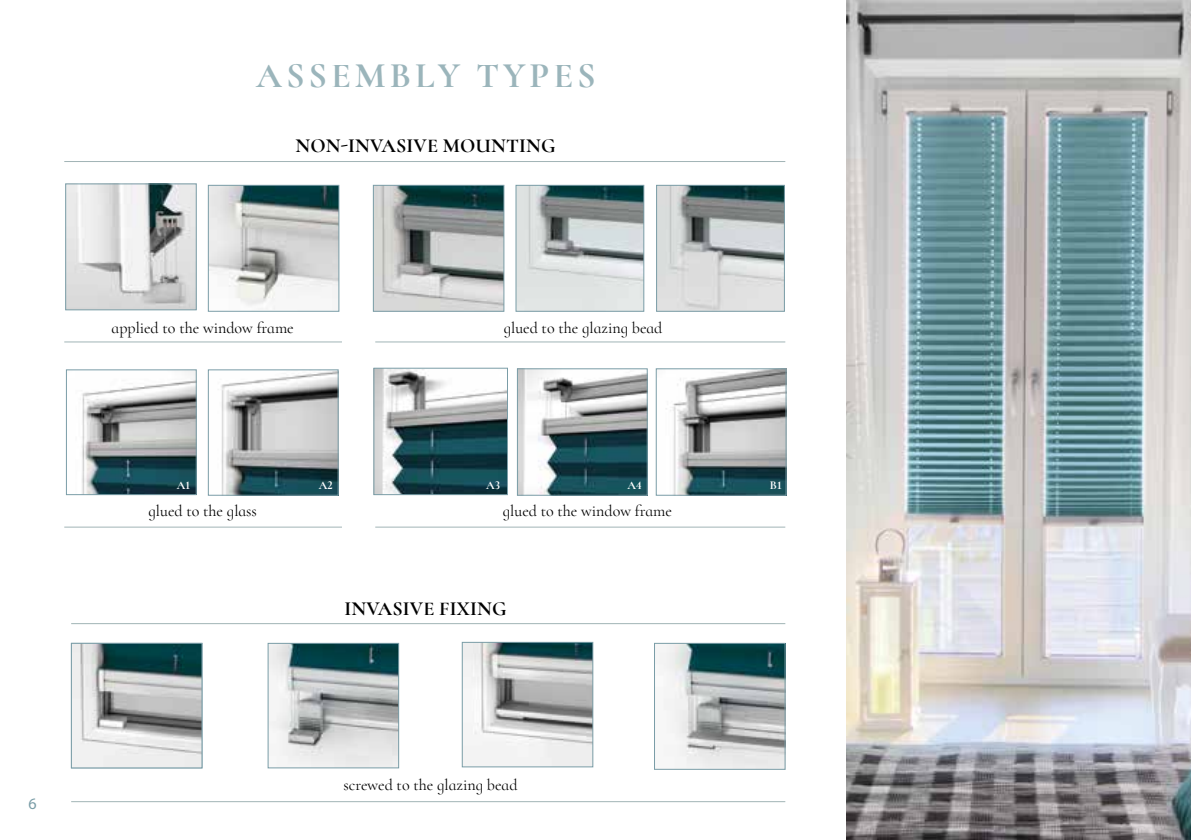
<style>
.page{position:relative;width:1191px;height:840px;background:#fff}
.page>*{position:absolute;margin:0;border:0;box-sizing:border-box;transform-origin:0 0}
.t1{font:700 36px "Cormorant Infant";letter-spacing:.11em;color:#9bb5bb}
.t2{font:700 20px "Cormorant Infant";letter-spacing:.01em;color:#000}
.t3{font:16px "Cormorant Infant";color:#000}
.t4{font:16px "Myriad Pro";color:#7a9da7}
.t5{font:700 12px "Cormorant Infant";color:#fff}
</style>
<div class="page">
<img style="left:846px;top:0;width:345px;height:839px">
<img style="left:210px;top:187px;width:127px;height:122px">
<div style="left:208px;top:185px;width:131px;height:126px;border:1px solid #7a9da7"></div>
<img style="left:67px;top:185px;width:127px;height:123px">
<div style="left:65px;top:183px;width:131px;height:127px;border:1px solid #7a9da7"></div>
<img style="left:464px;top:643px;width:127px;height:121px">
<div style="left:462px;top:641px;width:131px;height:125px;border:1px solid #7a9da7"></div>
<img style="left:73px;top:644px;width:127px;height:121px">
<div style="left:71px;top:642px;width:131px;height:125px;border:1px solid #7a9da7"></div>
<img style="left:658px;top:187px;width:124px;height:122px">
<div style="left:656px;top:185px;width:128px;height:126px;border:1px solid #7a9da7"></div>
<img style="left:518px;top:187px;width:124px;height:122px">
<div style="left:516px;top:185px;width:128px;height:126px;border:1px solid #7a9da7"></div>
<img style="left:82px;top:371px;width:112px;height:121px">
<div style="left:66px;top:369px;width:130px;height:125px;border:1px solid #7a9da7"></div>
<img style="left:221px;top:371px;width:115px;height:122px">
<div style="left:208px;top:369px;width:130px;height:126px;border:1px solid #7a9da7"></div>
<img style="left:376px;top:370px;width:130px;height:122px">
<div style="left:374px;top:368px;width:134px;height:126px;border:1px solid #7a9da7"></div>
<img style="left:519px;top:370px;width:126px;height:123px">
<div style="left:517px;top:368px;width:130px;height:127px;border:1px solid #7a9da7"></div>
<img style="left:666px;top:370px;width:118px;height:123px">
<div style="left:656px;top:368px;width:130px;height:127px;border:1px solid #7a9da7"></div>
<hr style="left:64px;top:341px;width:278px;height:1px;background:#a1b4b6">
<hr style="left:64px;top:526px;width:278px;height:1px;background:#a1b4b6">
<hr style="left:375px;top:341px;width:410px;height:1px;background:#a1b4b6">
<hr style="left:375px;top:526px;width:410px;height:1px;background:#a1b4b6">
<hr style="left:71px;top:800px;width:714px;height:1px;background:#a1b4b6">
<hr style="left:71px;top:623px;width:714px;height:1px;background:#a1b4b6">
<hr style="left:64px;top:161px;width:721px;height:1px;background:#a1b4b6">
<img style="left:375px;top:187px;width:127px;height:122px">
<div style="left:373px;top:185px;width:131px;height:126px;border:1px solid #7a9da7"></div>
<img style="left:270px;top:644px;width:127px;height:121px">
<div style="left:268px;top:642px;width:131px;height:125px;border:1px solid #7a9da7"></div>
<img style="left:659px;top:644px;width:124px;height:123px">
<div style="left:654px;top:642px;width:131px;height:127px;border:1px solid #7a9da7"></div>
<p class="t4" style="left:28px;top:793px;width:10px">6</p>
<h1 class="t1" style="left:256px;top:53px;width:341px">ASSEMBLY TYPES</h1>
<p class="t2" style="left:295px;top:133px;width:261px">NON-INVASIVE MOUNTING</p>
<p class="t3" style="left:111px;top:317px;width:184px">applied to the window frame</p>
<p class="t3" style="left:504px;top:317px;width:160px">glued to the glazing bead</p>
<p class="t5" style="left:177px;top:477px;width:15px">A1</p>
<p class="t5" style="left:319px;top:477px;width:15px">A2</p>
<p class="t5" style="left:486px;top:477px;width:15px">A3</p>
<p class="t5" style="left:627px;top:477px;width:16px">A4</p>
<p class="t5" style="left:770px;top:477px;width:13px">B1</p>
<p class="t3" style="left:503px;top:501px;width:171px">glued to the window frame</p>
<p class="t3" style="left:148px;top:501px;width:110px">glued to the glass</p>
<p class="t2" style="left:344px;top:595px;width:163px">INVASIVE FIXING</p>
<p class="t3" style="left:343px;top:774px;width:176px">screwed to the glazing bead</p>
</div>
